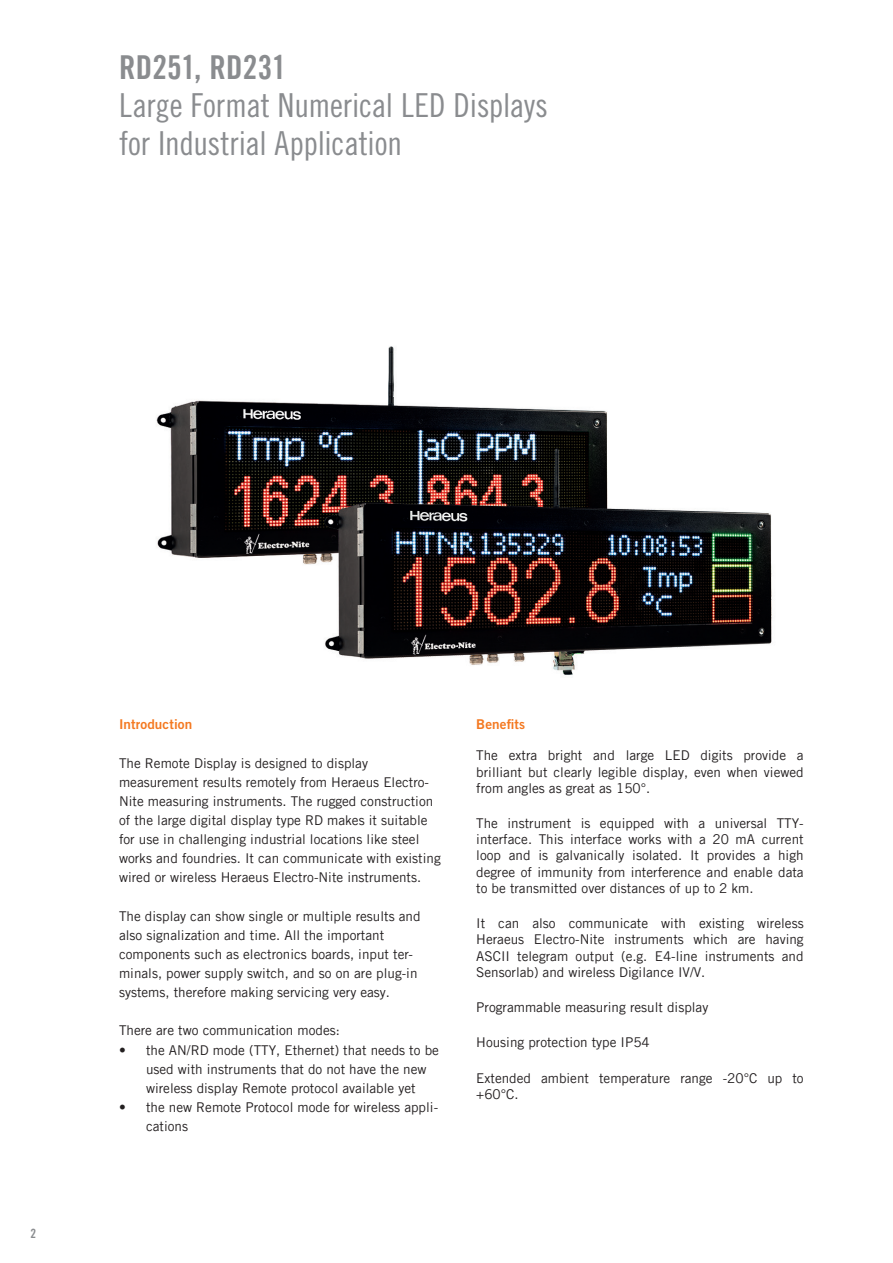
<style>
.page{position:relative;width:893px;height:1263px;background:#fff}
.page>*{position:absolute;margin:0;border:0;box-sizing:border-box;transform-origin:0 0}
.t1{font:33px/38.2px "Trade Gothic LT Pro Cn 18";letter-spacing:-.005em;color:#8a8c8f}
.t2{font:33px "Trade Gothic LT Pro Bd Cn 20";color:#8a8c8f}
.HER_brochure_copy{font:13.5px/19.2px "Trade Gothic LT Pro";color:#231f20}
.Body_text{font:13.5px/16.2px "Trade Gothic LT Pro";color:#231f20;text-align:justify}
.HER_brochure_subhead{font:13.5px "Trade Gothic LT Pro Bd 2";letter-spacing:.01em;color:#f47921}
.t3{font:12.75px "Trade Gothic LT Pro Bd Cn 20";color:#8a8c8f}
</style>
<div class="page">
<img style="left:156px;top:346px;width:616px;height:329px">
<h1 class="t2" style="left:119px;top:47px;width:169px">RD251, RD231</h1>
<h1 class="t1" style="left:119px;top:86px;width:431px">Large Format Numerical LED Displays for Industrial Application</h1>
<p class="t3" style="left:30px;top:1226px;width:7px">2</p>
<p class="HER_brochure_subhead" style="left:119px;top:716px;width:75px">Introduction</p>
<p class="HER_brochure_subhead" style="left:476px;top:716px;width:50px">Benefits</p>
<p class="HER_brochure_copy" style="left:119px;top:753px;width:323px">The Remote Display is designed to display measurement results remotely from Heraeus Electro-Nite measuring instruments. The rugged construction of the large digital display type RD makes it suitable for use in challenging industrial locations like steel works and foundries. It can communicate with existing wired or wireless Heraeus Electro-Nite instruments.</p>
<p class="HER_brochure_copy" style="left:119px;top:906px;width:303px">The display can show single or multiple results and also signalization and time. All the important components such as electronics boards, input ter&shy;minals, power supply switch, and so on are plug-in systems, therefore making servicing very easy.</p>
<p class="HER_brochure_copy" style="left:119px;top:1021px;width:222px">There are two communication modes:</p>
<p class="HER_brochure_copy" style="left:146px;top:1040px;width:294px;text-indent:-27px">• the AN/RD mode (TTY, Ethernet) that needs to be used with instruments that do not have the new wireless display Remote protocol available yet</p>
<p class="HER_brochure_copy" style="left:146px;top:1097px;width:294px;text-indent:-27px">• the new Remote Protocol mode for wireless appli&shy;cations</p>
<p class="Body_text" style="left:476px;top:747px;width:329px">The extra bright and large LED digits provide a brilliant but clearly legible display, even when viewed from angles as great as 150°.</p>
<p class="Body_text" style="left:476px;top:815px;width:329px">The instrument is equipped with a universal TTY&shy;interface. This interface works with a 20 mA current loop and is galvanically isolated. It provides a high degree of immunity from interference and enable data to be transmitted over distances of up to 2 km.</p>
<p class="Body_text" style="left:476px;top:915px;width:329px">It can also communicate with existing wireless Heraeus Electro-Nite instruments which are having ASCII telegram output (e.g. E4-line instruments and Sensorlab) and wireless Digilance IV/V.</p>
<p class="Body_text" style="left:476px;top:999px;width:234px">Programmable measuring result display</p>
<p class="Body_text" style="left:476px;top:1034px;width:175px">Housing protection type IP54</p>
<p class="Body_text" style="left:476px;top:1070px;width:329px">Extended ambient temperature range -20°C up to +60°C.</p>
</div>
